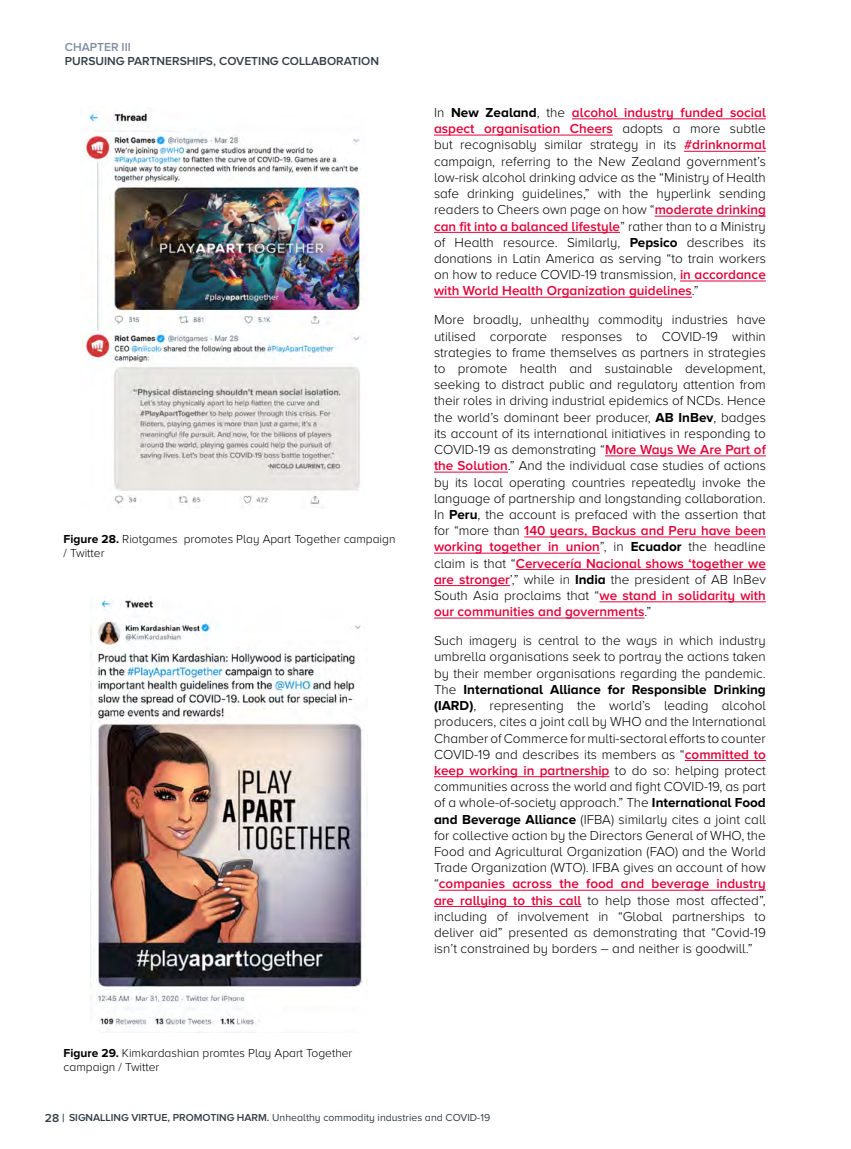
<style>
.page{position:relative;width:851px;height:1149px;background:#fff}
.page>*{position:absolute;margin:0;border:0;box-sizing:border-box;transform-origin:0 0}
.TXT_01{font:300 13.5px/16.2px "Proxima Nova A";color:#000;text-align:justify}
.TXT_01-2{font:300 12px/14.4px "Proxima Nova A";color:#000}
.t1{font:600 12px "Proxima Nova A";color:#333e47}
.t2{font:600 12px "Proxima Nova A";color:#808ca2}
.t3{font:10.5px "Proxima Nova A";color:#333e47}
.s1{font-weight:700}
.s2{font-weight:600;color:#e40138}
.s3{font-weight:600;font-size:12px}
.s4{font-weight:600}
</style>
<div class="page">
<hr style="left:572px;top:119px;width:193px;height:1px;background:#e40138">
<hr style="left:434px;top:135px;width:178px;height:1px;background:#e40138">
<hr style="left:684px;top:151px;width:81px;height:1px;background:#e40138">
<hr style="left:654px;top:216px;width:111px;height:1px;background:#e40138">
<hr style="left:434px;top:232px;width:186px;height:1px;background:#e40138">
<hr style="left:680px;top:281px;width:85px;height:1px;background:#e40138">
<hr style="left:434px;top:297px;width:257px;height:1px;background:#e40138">
<hr style="left:605px;top:455px;width:160px;height:1px;background:#e40138">
<hr style="left:434px;top:471px;width:74px;height:1px;background:#e40138">
<hr style="left:524px;top:536px;width:241px;height:1px;background:#e40138">
<hr style="left:434px;top:552px;width:165px;height:1px;background:#e40138">
<hr style="left:515px;top:569px;width:250px;height:1px;background:#e40138">
<hr style="left:434px;top:585px;width:76px;height:1px;background:#e40138">
<hr style="left:599px;top:601px;width:166px;height:1px;background:#e40138">
<hr style="left:434px;top:617px;width:210px;height:1px;background:#e40138">
<hr style="left:684px;top:760px;width:81px;height:1px;background:#e40138">
<hr style="left:434px;top:776px;width:175px;height:1px;background:#e40138">
<hr style="left:439px;top:889px;width:326px;height:1px;background:#e40138">
<hr style="left:434px;top:905px;width:147px;height:1px;background:#e40138">
<img style="left:90px;top:599px;width:277px;height:432px">
<img style="left:81px;top:111px;width:285px;height:394px">
<p class="t2" style="left:65px;top:40px;width:68px">CHAPTER III</p>
<p class="t1" style="left:65px;top:54px;width:315px">PURSUING PARTNERSHIPS, COVETING COLLABORATION</p>
<p class="TXT_01-2" style="left:64px;top:531px;width:333px"><span class="s1">Figure 28.</span> Riotgames promotes Play Apart Together campaign / Twitter</p>
<p class="TXT_01-2" style="left:64px;top:1044px;width:290px"><span class="s1">Figure 29.</span> Kimkardashian promtes Play Apart Together campaign / Twitter</p>
<p class="TXT_01" style="left:434px;top:104px;width:333px">In <span class="s1">New Zealand</span>, the <span class="s2">alcohol industry funded social aspect organisation Cheers</span> adopts a more subtle but recognisably similar strategy in its <span class="s2">#drinknormal </span>campaign, referring to the New Zealand government’s low-risk alcohol drinking advice as the “Ministry of Health safe drinking guidelines,” with the hyperlink sending readers to Cheers own page on how “<span class="s2">moderate drinking can fit into a balanced lifestyle</span>” rather than to a Ministry of Health resource. Similarly, <span class="s1">Pepsico</span> describes its donations in Latin America as serving “to train workers on how to reduce COVID-19 transmission, <span class="s2">in accordance with World Health Organization guidelines</span>.”</p>
<p class="TXT_01" style="left:434px;top:311px;width:333px">More broadly, unhealthy commodity industries have utilised corporate responses to COVID-19 within strategies to frame themselves as partners in strategies to promote health and sustainable development, seeking to distract public and regulatory attention from their roles in driving industrial epidemics of NCDs. Hence the world’s dominant beer producer, <span class="s1">AB InBev</span>, badges its account of its international initiatives in responding to COVID-19 as demonstrating “<span class="s2">More Ways We Are Part of the Solution</span>.” And the individual case studies of actions by its local operating countries repeatedly invoke the language of partnership and longstanding collaboration.<br>In <span class="s1">Peru</span>, the account is prefaced with the assertion that for “more than <span class="s2">140 years, Backus and Peru have been working together in union</span>”, in <span class="s1">Ecuador</span> the headline claim is that “<span class="s2">Cervecería Nacional shows ‘together we are stronger</span>’,” while in <span class="s1">India</span> the president of AB InBev South Asia proclaims that “<span class="s2">we stand in solidarity with our communities and governments</span>.”</p>
<p class="TXT_01" style="left:434px;top:632px;width:333px">Such imagery is central to the ways in which industry umbrella organisations seek to portray the actions taken by their member organisations regarding the pandemic.<br>The <span class="s1">International Alliance for Responsible Drinking (IARD)</span>, representing the world’s leading alcohol producers, cites a joint call by WHO and the International Chamber of Commerce for multi-sectoral efforts to counter COVID-19 and describes its members as “<span class="s2">committed to keep working in partnership</span> to do so: helping protect communities across the world and fight COVID-19, as part of a whole-of-society approach.” The <span class="s1">International Food and Beverage Alliance</span> (IFBA) similarly cites a joint call for collective action by the Directors General of WHO, the Food and Agricultural Organization (FAO) and the World Trade Organization (WTO). IFBA gives an account of how “<span class="s2">companies across the food and beverage industry are rallying to this call</span> to help those most affected”, including of involvement in “Global partnerships to deliver aid” presented as demonstrating that “Covid-19 isn’t constrained by borders – and neither is goodwill.”</p>
<p class="t3" style="left:45px;top:1111px;width:446px"><span class="s3">28 |</span> <span class="s4">SIGNALLING VIRTUE, PROMOTING HARM.</span> Unhealthy commodity industries and COVID-19</p>
</div>
